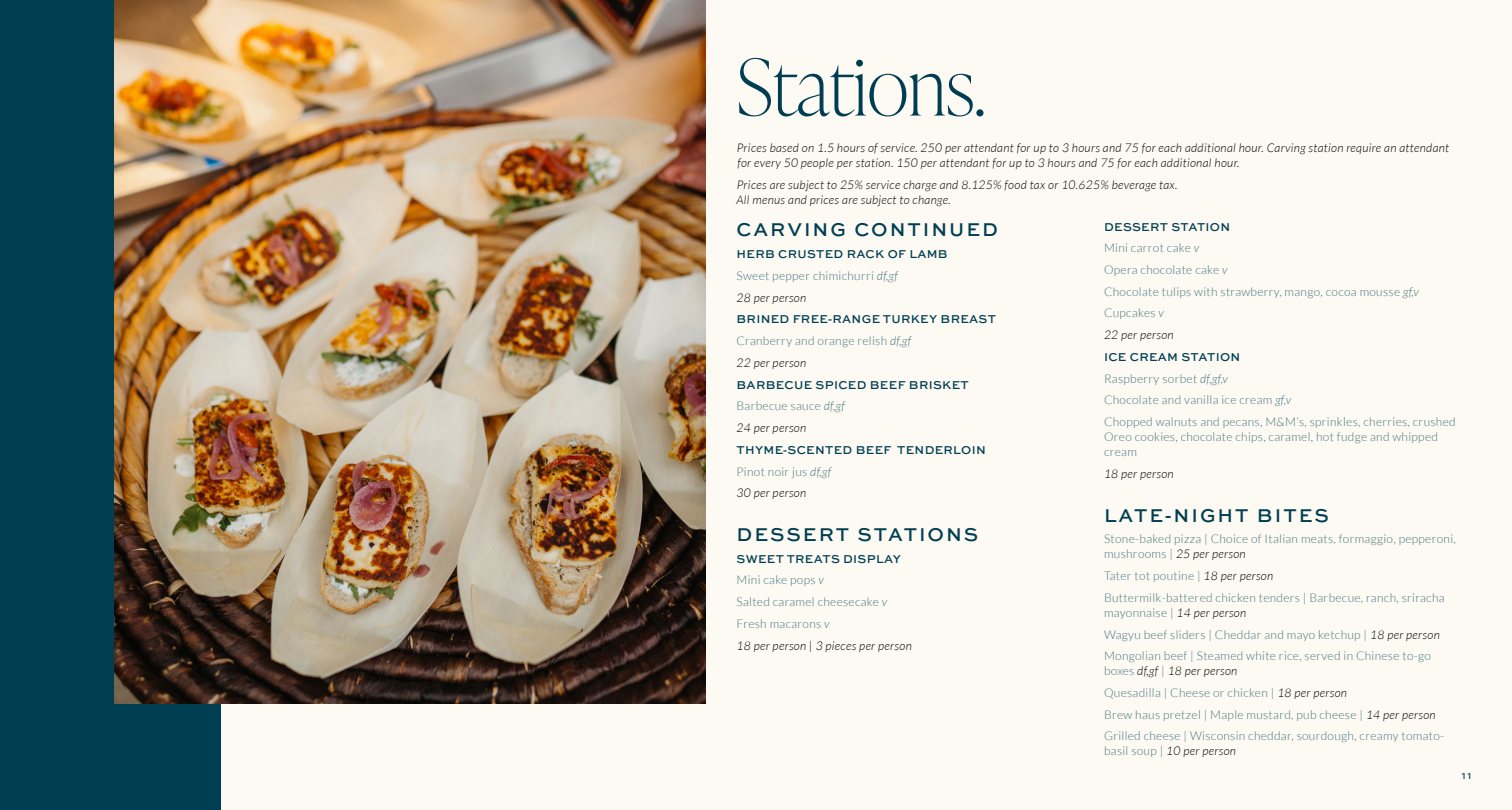
<style>
.page{position:relative;width:1512px;height:810px;background:#fcfaf2}
.page>*{position:absolute;margin:0;border:0;box-sizing:border-box;transform-origin:0 0}
.Headline{font:100 78px "Ivy Presto Display";color:#003d52}
._4_-_Body_copy{font:500 19.5px "Sweet Sans Pro";letter-spacing:.1em;color:#003e52}
._4_-_Body_copy-2{font:300 12px/15px "Lato";letter-spacing:.025em;color:#457382}
._4_-_Body_copy-3{font:italic 300 12px/15px "Lato";letter-spacing:.025em;color:#000}
._4_-_Body_copy-4{font:500 12px "Sweet Sans Pro";letter-spacing:.025em;color:#003e52}
.t1{font:500 9px "Sweet Sans Pro";color:#003e52}
.s1{font-style:italic}
.s2{font-style:italic;color:#000}
</style>
<div class="page">
<div style="left:0;top:0;width:220px;height:810px;background:#003e52"></div>
<img style="left:115px;top:0;width:590px;height:703px">
<p class="Headline" style="left:737px;top:32px;width:250px">Stations.</p>
<p class="_4_-_Body_copy-3" style="left:737px;top:141px;width:714px">Prices based on 1.5 hours of service. 250 per attendant for up to 3 hours and 75 for each additional hour. Carving station require an attendant for every 50 people per station. 150 per attendant for up to 3 hours and 75 for each additional hour.</p>
<p class="_4_-_Body_copy-3" style="left:737px;top:178px;width:442px">Prices are subject to 25% service charge and 8.125% food tax or 10.625% beverage tax.</p>
<p class="_4_-_Body_copy-3" style="left:737px;top:193px;width:216px">All menus and prices are subject to change.</p>
<p class="_4_-_Body_copy" style="left:737px;top:215px;width:263px">CARVING CONTINUED</p>
<p class="_4_-_Body_copy-4" style="left:737px;top:245px;width:213px">HERB CRUSTED RACK OF LAMB</p>
<p class="_4_-_Body_copy-2" style="left:737px;top:268px;width:163px">Sweet pepper chimichurri <span class="s1">df,gf</span></p>
<p class="_4_-_Body_copy-3" style="left:737px;top:290px;width:71px">28 per person</p>
<p class="_4_-_Body_copy-4" style="left:737px;top:310px;width:261px">BRINED FREE-RANGE TURKEY BREAST</p>
<p class="_4_-_Body_copy-2" style="left:737px;top:333px;width:176px">Cranberry and orange relish <span class="s1">df,gf</span></p>
<p class="_4_-_Body_copy-3" style="left:737px;top:355px;width:71px">22 per person</p>
<p class="_4_-_Body_copy-4" style="left:737px;top:376px;width:234px">BARBECUE SPICED BEEF BRISKET</p>
<p class="_4_-_Body_copy-2" style="left:737px;top:399px;width:110px">Barbecue sauce <span class="s1">df,gf</span></p>
<p class="_4_-_Body_copy-3" style="left:737px;top:421px;width:71px">24 per person</p>
<p class="_4_-_Body_copy-4" style="left:737px;top:441px;width:251px">THYME-SCENTED BEEF TENDERLOIN</p>
<p class="_4_-_Body_copy-2" style="left:737px;top:464px;width:96px">Pinot noir jus <span class="s1">df,gf</span></p>
<p class="_4_-_Body_copy-3" style="left:737px;top:486px;width:71px">30 per person</p>
<p class="_4_-_Body_copy" style="left:737px;top:520px;width:243px">DESSERT STATIONS</p>
<p class="_4_-_Body_copy-4" style="left:737px;top:550px;width:166px">SWEET TREATS DISPLAY</p>
<p class="_4_-_Body_copy-2" style="left:737px;top:573px;width:89px">Mini cake pops <span class="s1">v</span></p>
<p class="_4_-_Body_copy-2" style="left:737px;top:594px;width:152px">Salted caramel cheesecake <span class="s1">v</span></p>
<p class="_4_-_Body_copy-2" style="left:737px;top:616px;width:95px">Fresh macarons <span class="s1">v</span></p>
<p class="_4_-_Body_copy-3" style="left:737px;top:638px;width:177px">18 per person | 3 pieces per person</p>
<p class="_4_-_Body_copy-4" style="left:1104px;top:218px;width:128px">DESSERT STATION</p>
<p class="_4_-_Body_copy-2" style="left:1104px;top:241px;width:97px">Mini carrot cake <span class="s1">v</span></p>
<p class="_4_-_Body_copy-2" style="left:1104px;top:262px;width:125px">Opera chocolate cake <span class="s1">v</span></p>
<p class="_4_-_Body_copy-2" style="left:1104px;top:284px;width:316px">Chocolate tulips with strawberry, mango, cocoa mousse <span class="s1">gf,v</span></p>
<p class="_4_-_Body_copy-2" style="left:1104px;top:306px;width:61px">Cupcakes <span class="s1">v</span></p>
<p class="_4_-_Body_copy-3" style="left:1104px;top:328px;width:71px">22 per person</p>
<p class="_4_-_Body_copy-4" style="left:1104px;top:348px;width:138px">ICE CREAM STATION</p>
<p class="_4_-_Body_copy-2" style="left:1104px;top:371px;width:125px">Raspberry sorbet <span class="s1">df,gf,v</span></p>
<p class="_4_-_Body_copy-2" style="left:1104px;top:393px;width:189px">Chocolate and vanilla ice cream <span class="s1">gf,v</span></p>
<p class="_4_-_Body_copy-2" style="left:1104px;top:414px;width:353px">Chopped walnuts and pecans, M&amp;M’s, sprinkles, cherries, crushed<br>Oreo cookies, chocolate chips, caramel, hot fudge and whipped cream</p>
<p class="_4_-_Body_copy-3" style="left:1104px;top:467px;width:71px">18 per person</p>
<p class="_4_-_Body_copy" style="left:1104px;top:501px;width:226px">LATE-NIGHT BITES</p>
<p class="_4_-_Body_copy-2" style="left:1104px;top:532px;width:353px">Stone-baked pizza | Choice of Italian meats, formaggio, pepperoni, mushrooms | <span class="s2">25 per person</span></p>
<p class="_4_-_Body_copy-2" style="left:1104px;top:568px;width:171px">Tater tot poutine | <span class="s2">18 per person</span></p>
<p class="_4_-_Body_copy-2" style="left:1104px;top:590px;width:342px">Buttermilk-battered chicken tenders | Barbecue, ranch, sriracha mayonnaise | <span class="s2">14 per person</span></p>
<p class="_4_-_Body_copy-2" style="left:1104px;top:627px;width:337px">Wagyu beef sliders | Cheddar and mayo ketchup | <span class="s2">18 per person</span></p>
<p class="_4_-_Body_copy-2" style="left:1104px;top:649px;width:328px">Mongolian beef | Steamed white rice, served in Chinese to-go boxes <span class="s2">df,gf</span> | <span class="s2">18 per person</span></p>
<p class="_4_-_Body_copy-2" style="left:1104px;top:685px;width:245px">Quesadilla | Cheese or chicken | <span class="s2">18 per person</span></p>
<p class="_4_-_Body_copy-2" style="left:1104px;top:707px;width:333px">Brew haus pretzel | Maple mustard, pub cheese | <span class="s2">14 per person</span></p>
<p class="_4_-_Body_copy-2" style="left:1104px;top:729px;width:342px">Grilled cheese | Wisconsin cheddar, sourdough, creamy tomato&shy;basil soup | <span class="s2">10 per person</span></p>
<p class="t1" style="left:1462px;top:770px;width:11px">11</p>
</div>
